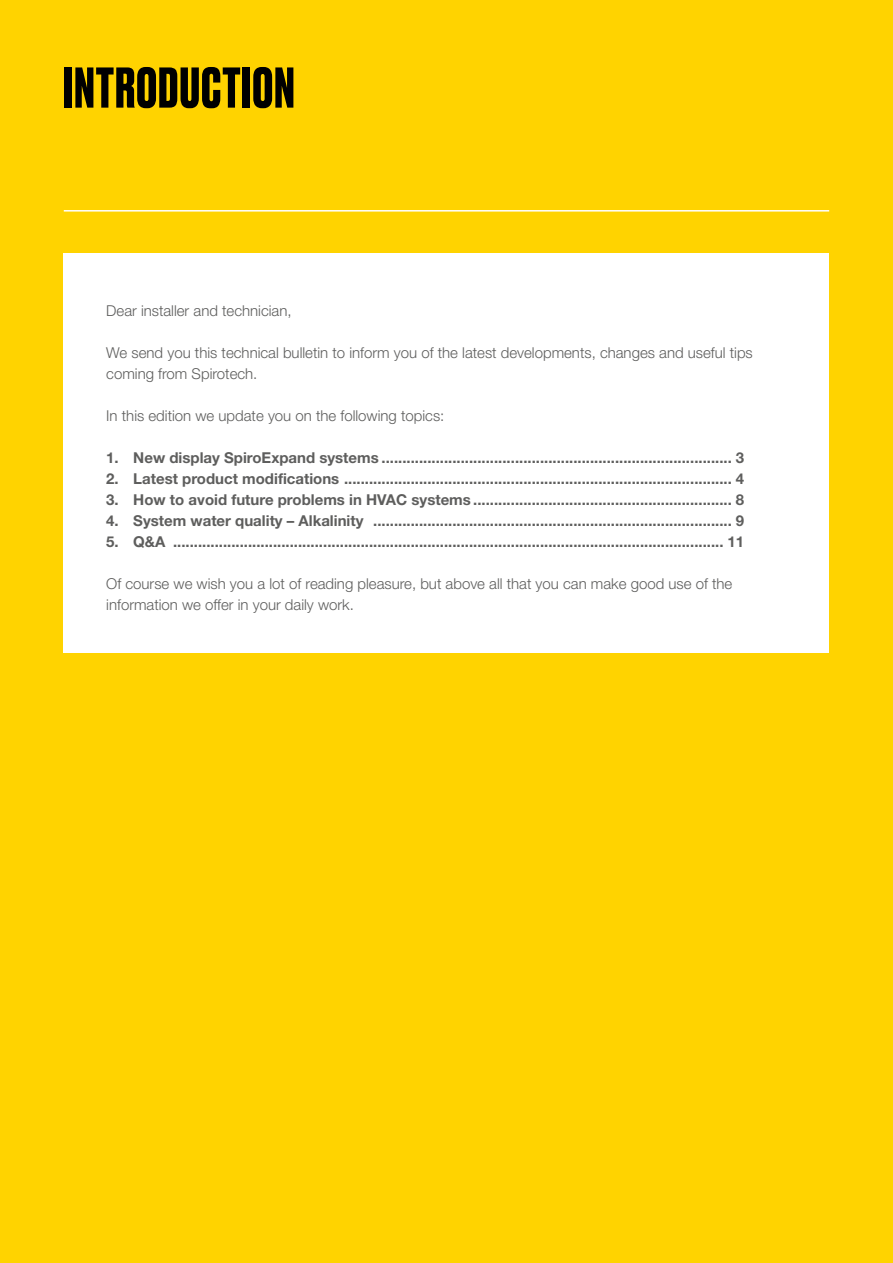
<style>
.page{position:relative;width:893px;height:1263px;background:#ffd300}
.page>*{position:absolute;margin:0;border:0;box-sizing:border-box;transform-origin:0 0}
.t1{font:700 54px "Druk";letter-spacing:.025em;color:#000}
.t2{font:700 15px "Helvetica Neue LT Pro";color:#5e5e5d}
.t3{font:300 15px/21px "Helvetica Neue LT Pro";color:#5e5e5d}
</style>
<div class="page">
<div style="left:64px;top:253px;width:765px;height:399px;background:#fff"></div>
<hr style="left:64px;top:210px;width:765px;height:2px;background:#fff">
<h1 class="t1" style="left:64px;top:51px;width:232px">INTRODUCTION</h1>
<p class="t3" style="left:106px;top:300px;width:187px">Dear installer and technician,</p>
<p class="t3" style="left:106px;top:342px;width:648px">We send you this technical bulletin to inform you of the latest developments, changes and useful tips coming from Spirotech.</p>
<p class="t3" style="left:106px;top:405px;width:340px">In this edition we update you on the following topics:</p>
<p class="t2" style="left:106px;top:448px;width:639px">1. New display SpiroExpand systems .................................................................................... 3</p>
<p class="t2" style="left:106px;top:469px;width:639px">2. Latest product modifications ............................................................................................. 4</p>
<p class="t2" style="left:106px;top:490px;width:639px">3. How to avoid future problems in HVAC systems .............................................................. 8</p>
<p class="t2" style="left:106px;top:511px;width:639px">4. System water quality – Alkalinity ...................................................................................... 9</p>
<p class="t2" style="left:106px;top:532px;width:639px">5. Q&amp;A .................................................................................................................................... 11</p>
<p class="t3" style="left:106px;top:573px;width:628px">Of course we wish you a lot of reading pleasure, but above all that you can make good use of the information we offer in your daily work.</p>
</div>
